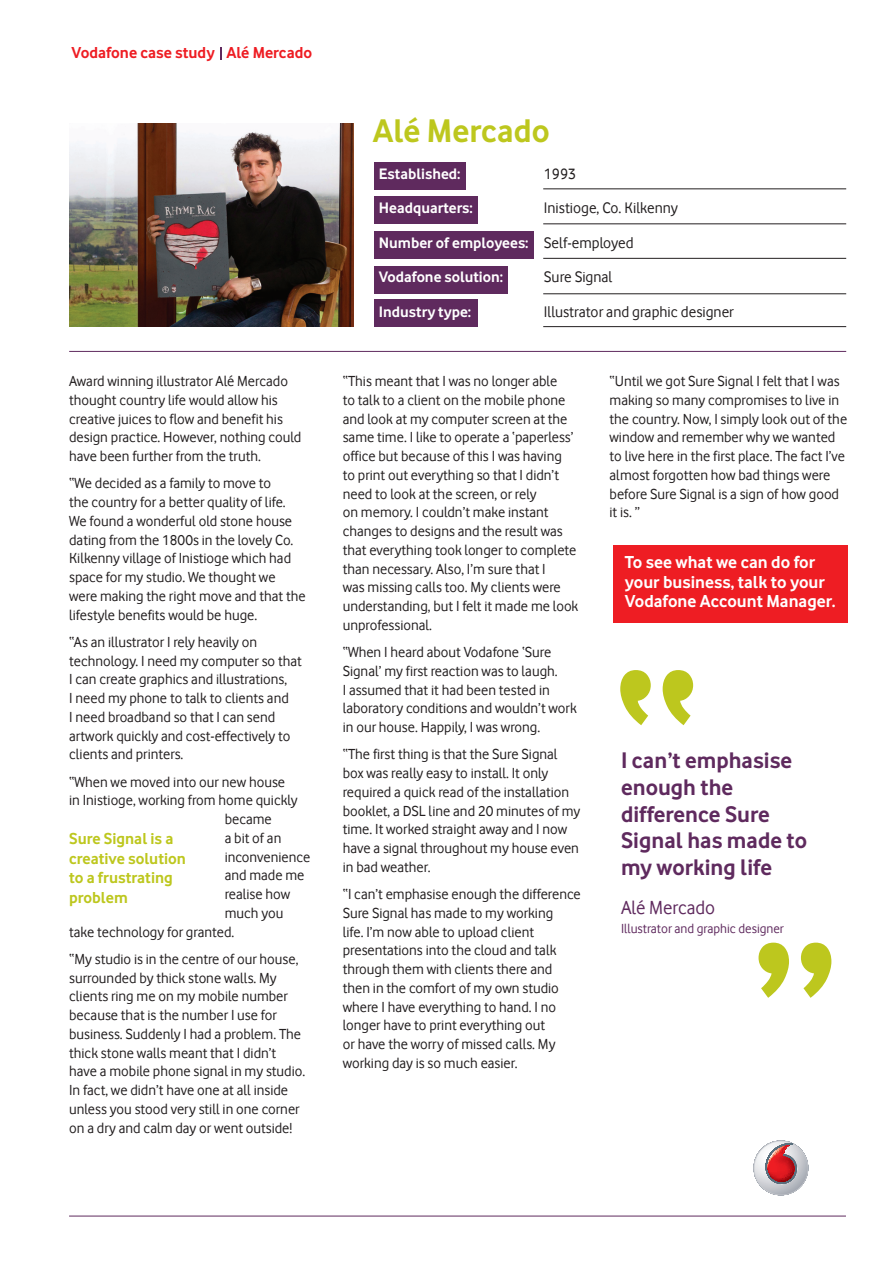
<style>
.page{position:relative;width:893px;height:1263px;background:#fff}
.page>*{position:absolute;margin:0;border:0;box-sizing:border-box;transform-origin:0 0}
.t1{font:700 213px "Vodafone Rg";color:#bdc71e}
.t2{font:700 34.05px "Vodafone Rg";color:#bdc71e}
.t3{font:700 23.4px/26.5px "Vodafone Rg";color:#5f2a5e}
.t4{font:19.5px "Vodafone Rg";color:#5f2a5e}
.t5{font:700 18px/19.5px "Vodafone Rg";color:#fff}
.t6{font:700 16.5px/19.8px "Vodafone Rg";color:#bdc71e}
.t7{font:700 16.5px "Vodafone Rg";color:#ee1d23}
.t8{font:700 15.75px/34.5px "Vodafone Rg";color:#fff}
.t9{font:15.75px "Vodafone Rg";color:#231f20}
.t10{font:15px/18.8px "Vodafone Rg";color:#231f20}
.t11{font:13.5px "Vodafone Rg";color:#5f2a5e}
.s1{font-weight:400;color:#231f20}
</style>
<div class="page">
<svg style="left:220px;top:47px;width:1px;height:13px"></svg>
<hr style="left:69px;top:351px;width:777px;height:1px;background:#5f2a5e">
<hr style="left:69px;top:1216px;width:777px;height:1px;background:#5f2a5e">
<div style="left:613px;top:545px;width:235px;height:78px;background:#ee1d23"></div>
<img style="left:69px;top:123px;width:285px;height:203px">
<svg style="left:754px;top:1141px;width:54px;height:54px"></svg>
<svg style="left:766px;top:1143px;width:31px;height:41px"></svg>
<div style="left:374px;top:162px;width:91px;height:27px;background:#5f2a5e"></div>
<div style="left:374px;top:266px;width:134px;height:28px;background:#5f2a5e"></div>
<div style="left:374px;top:299px;width:104px;height:27px;background:#5f2a5e"></div>
<div style="left:374px;top:197px;width:104px;height:27px;background:#5f2a5e"></div>
<div style="left:374px;top:231px;width:159px;height:28px;background:#5f2a5e"></div>
<hr style="left:543px;top:189px;width:303px;height:1px;background:#231f20">
<hr style="left:543px;top:224px;width:303px;height:1px;background:#231f20">
<hr style="left:543px;top:258px;width:303px;height:1px;background:#231f20">
<hr style="left:543px;top:294px;width:303px;height:1px;background:#231f20">
<hr style="left:543px;top:326px;width:303px;height:1px;background:#231f20">
<p class="t7" style="left:72px;top:43px;width:242px">Vodafone case study Alé Mercado</p>
<p class="t10" style="left:69px;top:372px;width:234px">Award winning illustrator Alé Mercado thought country life would allow his creative juices to flow and benefit his design practice. However, nothing could have been further from the truth.</p>
<p class="t10" style="left:69px;top:474px;width:238px">“We decided as a family to move to<br>the country for a better quality of life.<br>We found a wonderful old stone house dating from the 1800s in the lovely Co.<br>Kilkenny village of Inistioge which had space for my studio. We thought we were making the right move and that the lifestyle benefits would be huge.</p>
<p class="t10" style="left:69px;top:632px;width:234px">“As an illustrator I rely heavily on technology. I need my computer so that I can create graphics and illustrations,<br>I need my phone to talk to clients and<br>I need broadband so that I can send artwork quickly and cost-effectively to clients and printers.</p>
<p class="t10" style="left:69px;top:772px;width:217px">“When we moved into our new house</p>
<p class="t10" style="left:69px;top:791px;width:230px">in Inistioge, working from home quickly</p>
<p class="t10" style="left:225px;top:810px;width:49px">became</p>
<p class="t10" style="left:225px;top:828px;width:58px">a bit of an</p>
<p class="t10" style="left:225px;top:847px;width:87px">inconvenience</p>
<p class="t10" style="left:225px;top:866px;width:81px">and made me</p>
<p class="t10" style="left:225px;top:885px;width:67px">realise how</p>
<p class="t10" style="left:225px;top:903px;width:60px">much you</p>
<p class="t10" style="left:69px;top:922px;width:167px">take technology for granted.</p>
<p class="t10" style="left:69px;top:949px;width:238px">“My studio is in the centre of our house, surrounded by thick stone walls. My clients ring me on my mobile number because that is the number I use for business. Suddenly I had a problem. The thick stone walls meant that I didn’t have a mobile phone signal in my studio.<br>In fact, we didn’t have one at all inside unless you stood very still in one corner on a dry and calm day or went outside!</p>
<p class="t6" style="left:69px;top:828px;width:118px">Sure Signal is a creative solution to a frustrating problem</p>
<h2 class="t2" style="left:373px;top:111px;width:178px">Alé Mercado</h2>
<p class="t8" style="left:379px;top:156px;width:83px">Established:</p>
<p class="t9" style="left:544px;top:165px;width:34px">1993</p>
<p class="t8" style="left:379px;top:191px;width:95px">Headquarters:</p>
<p class="t8" style="left:379px;top:191px;width:301px;text-indent:165px"><span class="s1">Inistioge, Co. Kilkenny<br></span>Number of employees: <span class="s1">Self-employed<br></span>Vodafone solution:</p>
<p class="t9" style="left:544px;top:268px;width:70px">Sure Signal</p>
<p class="t8" style="left:379px;top:294px;width:94px">Industry type:</p>
<p class="t9" style="left:544px;top:303px;width:192px">Illustrator and graphic designer</p>
<p class="t10" style="left:343px;top:372px;width:237px">“This meant that I was no longer able<br>to talk to a client on the mobile phone and look at my computer screen at the same time. I like to operate a ‘paperless’ office but because of this I was having<br>to print out everything so that I didn’t need to look at the screen, or rely<br>on memory. I couldn’t make instant changes to designs and the result was that everything took longer to complete than necessary. Also, I’m sure that I<br>was missing calls too. My clients were understanding, but I felt it made me look unprofessional.</p>
<p class="t10" style="left:343px;top:643px;width:235px">“When I heard about Vodafone ‘Sure Signal’ my first reaction was to laugh.<br>I assumed that it had been tested in laboratory conditions and wouldn’t work in our house. Happily, I was wrong.</p>
<p class="t10" style="left:343px;top:745px;width:239px">“The first thing is that the Sure Signal box was really easy to install. It only required a quick read of the installation booklet, a DSL line and 20 minutes of my time. It worked straight away and I now have a signal throughout my house even in bad weather.</p>
<p class="t10" style="left:343px;top:885px;width:240px">“I can’t emphasise enough the difference Sure Signal has made to my working<br>life. I’m now able to upload client presentations into the cloud and talk through them with clients there and then in the comfort of my own studio where I have everything to hand. I no longer have to print everything out<br>or have the worry of missed calls. My working day is so much easier.</p>
<p class="t10" style="left:610px;top:372px;width:239px">“Until we got Sure Signal I felt that I was making so many compromises to live in the country. Now, I simply look out of the window and remember why we wanted to live here in the first place. The fact I’ve almost forgotten how bad things were before Sure Signal is a sign of how good it is. ”</p>
<p class="t5" style="left:625px;top:552px;width:212px">To see what we can do for your business, talk to your<br>Vodafone Account Manager.</p>
<h1 class="t1" style="left:613px;top:618px;width:90px">“</h1>
<h3 class="t3" style="left:621px;top:747px;width:188px">I can’t emphasise enough the difference Sure<br>Signal has made to my working life</h3>
<h3 class="t4" style="left:621px;top:896px;width:96px">Alé Mercado</h3>
<p class="t11" style="left:621px;top:920px;width:164px">Illustrator and graphic designer</p>
<h1 class="t1" style="left:749px;top:890px;width:91px">”</h1>
</div>
